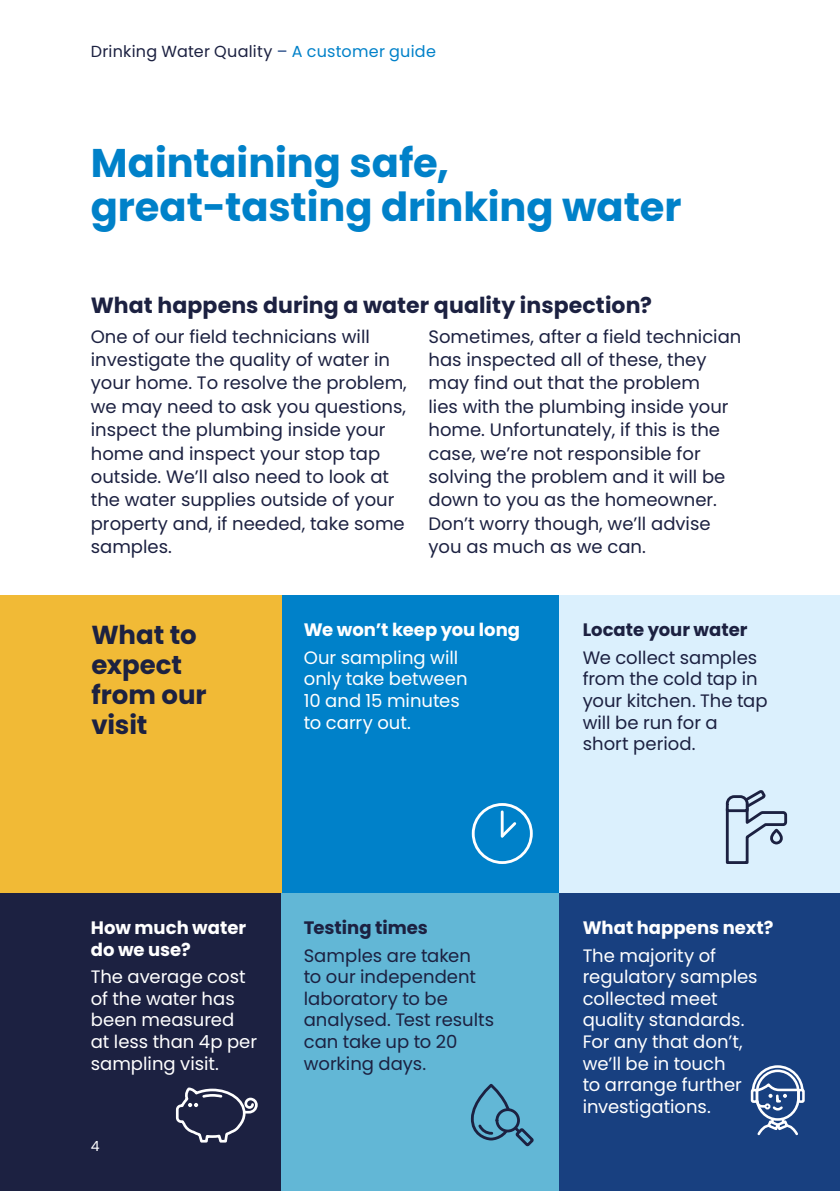
<style>
.page{position:relative;width:840px;height:1191px;background:#fff}
.page>*{position:absolute;margin:0;border:0;box-sizing:border-box;transform-origin:0 0}
.t1{font:700 40px/44px "Poppins";color:#0081c9}
.t2{font:700 26px/30px "Poppins";letter-spacing:-.005em;color:#1c2141}
.t3{font:700 22px "Poppins";letter-spacing:.005em;color:#1c2141}
.t4{font:18px/23.4px "Poppins";color:#1c2141}
.t5{font:18px/21.6px "Poppins";color:#fff}
.t6{font:700 18px/21.6px "Poppins";color:#fff}
.t7{font:700 18px "Poppins";color:#1c2141}
.t8{font:16px "Poppins";letter-spacing:.015em;color:#1c2141}
.t9{font:14px "Poppins";color:#fff}
.s1{color:#184080}
.s2{color:#0081c9}
</style>
<div class="page">
<div style="left:0;top:893px;width:281px;height:298px;background:#1c2141"></div>
<div style="left:281px;top:595px;width:279px;height:298px;background:#0081c9"></div>
<div style="left:559px;top:595px;width:280px;height:298px;background:#dbf0fd"></div>
<div style="left:0;top:595px;width:281px;height:298px;background:#f1ba36"></div>
<svg style="left:175px;top:1087px;width:83px;height:56px"></svg>
<svg style="left:725px;top:790px;width:63px;height:74px"></svg>
<svg style="left:771px;top:830px;width:10px;height:13px"></svg>
<div style="left:769px;top:828px;width:13px;height:16px;border:3px solid #1c2141;border-radius:5px"></div>
<div style="left:471px;top:803px;width:61px;height:61px;border:3px solid #fff;border-radius:50%"></div>
<hr style="left:500px;top:812px;width:3px;height:24px;background:#fff">
<svg style="left:500px;top:819px;width:17px;height:19px"></svg>
<div style="left:281px;top:893px;width:279px;height:298px;background:#62b7d6"></div>
<div style="left:559px;top:893px;width:280px;height:298px;background:#184080"></div>
<svg style="left:470px;top:1085px;width:64px;height:62px"></svg>
<div style="left:495px;top:1108px;width:24px;height:24px;background:#62b7d6;border:3px solid #1c2141;border-radius:50%"></div>
<svg style="left:750px;top:1065px;width:54px;height:71px"></svg>
<p class="t8" style="left:91px;top:42px;width:346px">Drinking Water Quality <span class="s1">–</span> <span class="s2">A customer guide</span></p>
<h1 class="t1" style="left:91px;top:141px;width:592px">Maintaining safe, great-tasting drinking water</h1>
<p class="t3" style="left:91px;top:293px;width:562px">What happens during a water quality inspection?</p>
<p class="t4" style="left:91px;top:325px;width:317px">One of our field technicians will investigate the quality of water in your home. To resolve the problem, we may need to ask you questions, inspect the plumbing inside your home and inspect your stop tap outside. We’ll also need to look at the water supplies outside of your property and, if needed, take some samples.</p>
<p class="t4" style="left:428px;top:325px;width:314px">Sometimes, after a field technician has inspected all of these, they may find out that the problem<br>lies with the plumbing inside your home. Unfortunately, if this is the case, we’re not responsible for solving the problem and it will be down to you as the homeowner.<br>Don’t worry though, we’ll advise you as much as we can.</p>
<h2 class="t2" style="left:91px;top:619px;width:117px">What to expect from our visit</h2>
<p class="t6" style="left:303px;top:619px;width:218px">We won’t keep you long</p>
<p class="t5" style="left:303px;top:647px;width:165px">Our sampling will only take between<br>10 and 15 minutes to carry out.</p>
<p class="t7" style="left:582px;top:620px;width:166px">Locate your water</p>
<p class="t4" style="left:582px;top:647px;width:186px;line-height:21.6px">We collect samples from the cold tap in your kitchen. The tap will be run for a short period.</p>
<p class="t6" style="left:91px;top:917px;width:157px">How much water do we use?</p>
<p class="t5" style="left:91px;top:966px;width:168px">The average cost of the water has been measured at less than 4p per sampling visit.</p>
<p class="t9" style="left:91px;top:1138px;width:10px">4</p>
<p class="t7" style="left:303px;top:917px;width:126px">Testing times</p>
<p class="t4" style="left:303px;top:944px;width:192px;line-height:21.6px">Samples are taken<br>to our independent laboratory to be analysed. Test results can take up to 20 working days.</p>
<p class="t6" style="left:582px;top:917px;width:192px">What happens next?</p>
<p class="t5" style="left:582px;top:944px;width:176px">The majority of regulatory samples collected meet quality standards.<br>For any that don’t, we’ll be in touch<br>to arrange further investigations.</p>
</div>
